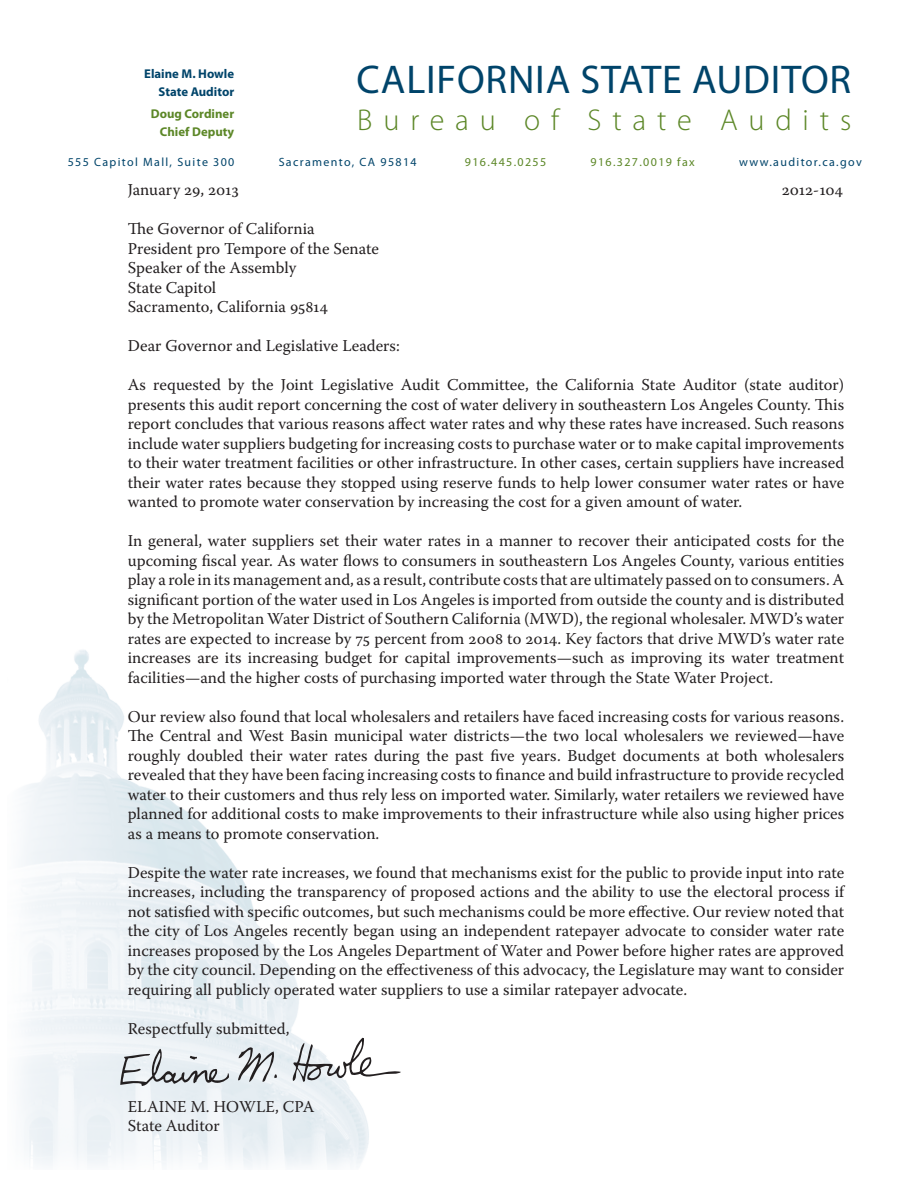
<style>
.page{position:relative;width:918px;height:1188px;background:#fff}
.page>*{position:absolute;margin:0;border:0;box-sizing:border-box;transform-origin:0 0}
.t1{font:40.2px "Myriad Pro";letter-spacing:.02em;color:#00446a}
.t2{font:300 30.15px "Myriad Pro";letter-spacing:.36em;color:#5c8727}
.public_letter{font:16.5px/19.5px "Warnock Pro";color:#231f20;text-align:justify}
.t3{font:700 12.75px "Myriad Pro";color:#00446a}
.t4{font:700 12.75px "Myriad Pro";color:#5c8727}
.t5{font:12px "Myriad Pro";letter-spacing:.115em;color:#00446a}
.t6{font:12px "Myriad Pro";letter-spacing:.115em;color:#5c8727}
</style>
<div class="page">
<img style="left:22px;top:650px;width:347px;height:517px">
<svg style="left:291px;top:1038px;width:110px;height:45px"></svg>
<svg style="left:120px;top:1049px;width:109px;height:37px"></svg>
<svg style="left:238px;top:1045px;width:39px;height:37px"></svg>
<p class="t3" style="left:144px;top:67px;width:91px">Elaine M. Howle</p>
<p class="t3" style="left:159px;top:85px;width:77px">State Auditor</p>
<p class="t4" style="left:151px;top:107px;width:85px">Doug Cordiner</p>
<p class="t4" style="left:160px;top:125px;width:76px">Chief Deputy</p>
<p class="t1" style="left:357px;top:58px;width:496px">CALIFORNIA STATE AUDITOR</p>
<p class="t2" style="left:357px;top:104px;width:495px">Bureau of State Audits</p>
<p class="t5" style="left:68px;top:155px;width:168px">555 Capitol Mall, Suite 300</p>
<p class="t5" style="left:279px;top:155px;width:140px">Sacramento, CA 95814</p>
<p class="t6" style="left:465px;top:155px;width:83px">916.445.0255</p>
<p class="t6" style="left:591px;top:155px;width:106px">916.327.0019 fax</p>
<p class="t5" style="left:739px;top:155px;width:124px">www.auditor.ca.gov</p>
<p class="public_letter" style="left:128px;top:180px;width:113px">January 29, 2013</p>
<p class="public_letter" style="left:782px;top:180px;width:63px">2012-104</p>
<p class="public_letter" style="left:128px;top:219px;width:253px;text-align:left">The Governor of California<br>President pro Tempore of the Senate<br>Speaker of the Assembly<br>State Capitol<br>Sacramento, California 95814</p>
<p class="public_letter" style="left:128px;top:336px;width:274px">Dear Governor and Legislative Leaders:</p>
<p class="public_letter" style="left:128px;top:375px;width:718px">As requested by the Joint Legislative Audit Committee, the California State Auditor (state auditor) presents this audit report concerning the cost of water delivery in southeastern Los Angeles County. This report concludes that various reasons affect water rates and why these rates have increased. Such reasons include water suppliers budgeting for increasing costs to purchase water or to make capital improvements to their water treatment facilities or other infrastructure. In other cases, certain suppliers have increased their water rates because they stopped using reserve funds to help lower consumer water rates or have wanted to promote water conservation by increasing the cost for a given amount of water.</p>
<p class="public_letter" style="left:128px;top:531px;width:718px">In general, water suppliers set their water rates in a manner to recover their anticipated costs for the upcoming fiscal year. As water flows to consumers in southeastern Los Angeles County, various entities play a role in its management and, as a result, contribute costs that are ultimately passed on to consumers. A significant portion of the water used in Los Angeles is imported from outside the county and is distributed by the Metropolitan Water District of Southern California (MWD), the regional wholesaler. MWD’s water rates are expected to increase by 75 percent from 2008 to 2014. Key factors that drive MWD’s water rate increases are its increasing budget for capital improvements—such as improving its water treatment facilities—and the higher costs of purchasing imported water through the State Water Project.</p>
<p class="public_letter" style="left:128px;top:706px;width:718px">Our review also found that local wholesalers and retailers have faced increasing costs for various reasons.<br>The Central and West Basin municipal water districts—the two local wholesalers we reviewed—have roughly doubled their water rates during the past five years. Budget documents at both wholesalers revealed that they have been facing increasing costs to finance and build infrastructure to provide recycled water to their customers and thus rely less on imported water. Similarly, water retailers we reviewed have planned for additional costs to make improvements to their infrastructure while also using higher prices as a means to promote conservation.</p>
<p class="public_letter" style="left:128px;top:862px;width:718px">Despite the water rate increases, we found that mechanisms exist for the public to provide input into rate increases, including the transparency of proposed actions and the ability to use the electoral process if not satisfied with specific outcomes, but such mechanisms could be more effective. Our review noted that the city of Los Angeles recently began using an independent ratepayer advocate to consider water rate increases proposed by the Los Angeles Department of Water and Power before higher rates are approved by the city council. Depending on the effectiveness of this advocacy, the Legislature may want to consider requiring all publicly operated water suppliers to use a similar ratepayer advocate.</p>
<p class="public_letter" style="left:128px;top:1018px;width:163px">Respectfully submitted,</p>
<p class="public_letter" style="left:128px;top:1096px;width:188px">ELAINE M. HOWLE, CPA<br>State Auditor</p>
</div>
